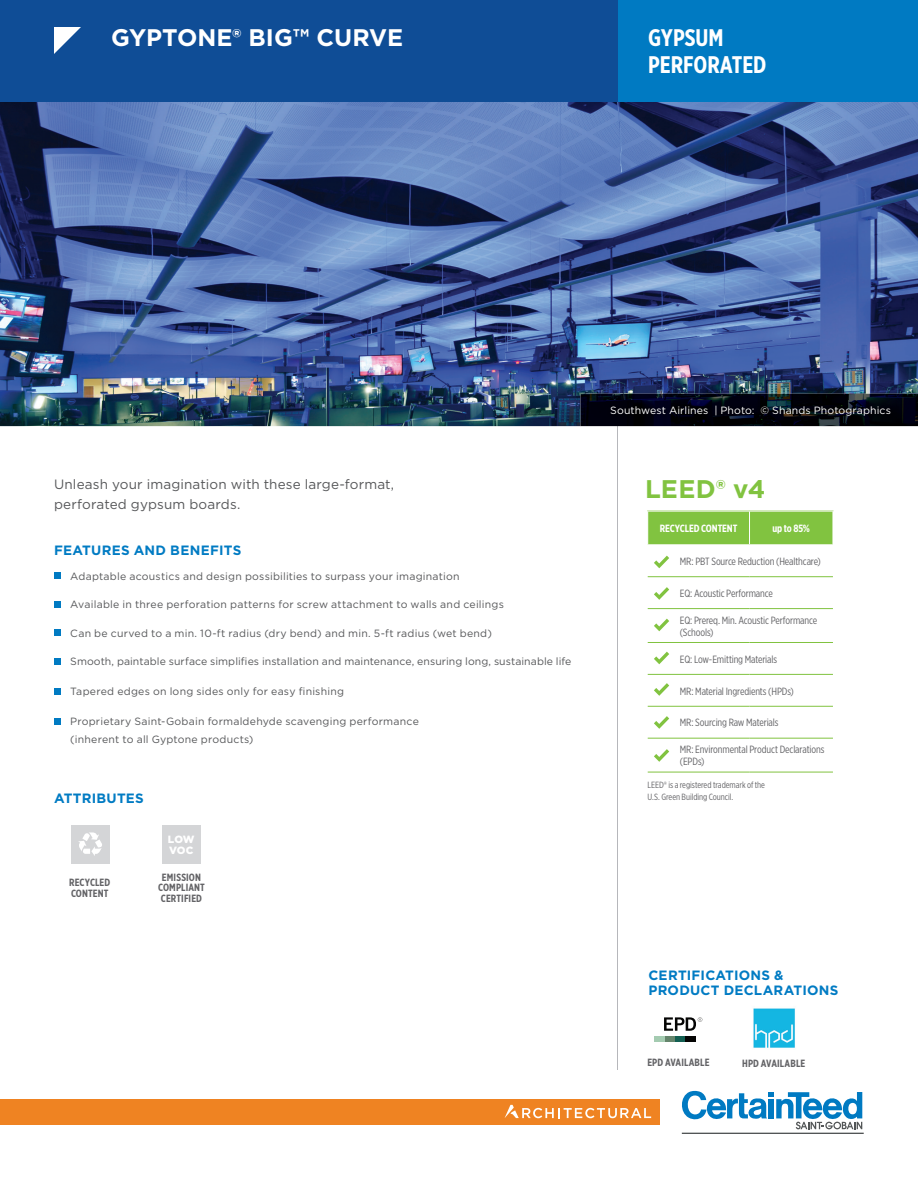
<style>
.page{position:relative;width:918px;height:1188px;background:#fff}
.page>*{position:absolute;margin:0;border:0;box-sizing:border-box;transform-origin:0 0}
.t1{font:700 25.5px "Gotham";letter-spacing:.005em;color:#81c340}
.t2{font:700 24px "Gotham";color:#fff}
.t3{font:700 24px/27px "Gotham X Narrow";color:#fff}
.t4{font:13.5px/19.5px "Gotham";letter-spacing:.01em;color:#57585a}
.t5{font:700 13.5px/15px "Gotham";letter-spacing:.015em;color:#007bc3}
.t6{font:10.5px/18px "Gotham";letter-spacing:.02em;color:#57585a}
.t7{font:10.5px/12px "Gotham X Narrow";letter-spacing:-.01em;color:#636366}
.t8{font:700 10.5px/10.5px "Gotham X Narrow";letter-spacing:.01em;color:#636366}
.t9{font:10.5px "Gotham";letter-spacing:.01em;color:#fff}
.t10{font:700 10.5px "Gotham X Narrow";letter-spacing:-.01em;color:#fff}
.t11{font:900 10.5px/10.5px "Gotham";letter-spacing:-.01em;color:#fff}
.t12{font:9px "Gotham X Narrow";letter-spacing:-.005em;color:#636366}
</style>
<div class="page">
<hr style="left:618px;top:426px;width:1px;height:644px;background:#b6b7bb">
<img style="left:0;top:101px;width:918px;height:325px">
<div style="left:0;top:0;width:618px;height:101px;background:#0f4d96"></div>
<div style="left:618px;top:0;width:300px;height:101px;background:#007ac2"></div>
<svg style="left:54px;top:27px;width:27px;height:27px"></svg>
<div style="left:54px;top:573px;width:7px;height:6px;background:#007ac2"></div>
<div style="left:54px;top:601px;width:7px;height:7px;background:#007ac2"></div>
<svg style="left:682px;top:1090px;width:180px;height:39px"></svg>
<hr style="left:682px;top:1133px;width:182px;height:1px;background:#525556">
<div style="left:0;top:1100px;width:660px;height:25px;background:#ef8322"></div>
<svg style="left:505px;top:1105px;width:146px;height:13px"></svg>
<div style="left:648px;top:512px;width:185px;height:32px;background:#81c340"></div>
<hr style="left:648px;top:576px;width:102px;height:1px;background:#81c340">
<hr style="left:750px;top:576px;width:83px;height:1px;background:#81c340">
<hr style="left:648px;top:608px;width:102px;height:1px;background:#81c340">
<hr style="left:750px;top:608px;width:83px;height:1px;background:#81c340">
<hr style="left:648px;top:642px;width:102px;height:1px;background:#81c340">
<hr style="left:750px;top:642px;width:83px;height:1px;background:#81c340">
<hr style="left:648px;top:674px;width:102px;height:1px;background:#81c340">
<hr style="left:750px;top:674px;width:83px;height:1px;background:#81c340">
<hr style="left:648px;top:706px;width:102px;height:1px;background:#81c340">
<hr style="left:750px;top:706px;width:83px;height:1px;background:#81c340">
<hr style="left:648px;top:738px;width:102px;height:1px;background:#81c340">
<hr style="left:750px;top:738px;width:83px;height:1px;background:#81c340">
<hr style="left:648px;top:772px;width:102px;height:1px;background:#81c340">
<hr style="left:750px;top:772px;width:83px;height:1px;background:#81c340">
<hr style="left:749px;top:511px;width:1px;height:33px;background:#fff">
<svg style="left:654px;top:556px;width:15px;height:12px"></svg>
<svg style="left:654px;top:587px;width:15px;height:13px"></svg>
<svg style="left:654px;top:619px;width:15px;height:12px"></svg>
<div style="left:54px;top:630px;width:7px;height:6px;background:#007ac2"></div>
<div style="left:54px;top:658px;width:7px;height:7px;background:#007ac2"></div>
<svg style="left:654px;top:652px;width:15px;height:12px"></svg>
<svg style="left:654px;top:683px;width:15px;height:13px"></svg>
<svg style="left:654px;top:716px;width:15px;height:13px"></svg>
<svg style="left:654px;top:749px;width:15px;height:13px"></svg>
<div style="left:54px;top:688px;width:7px;height:7px;background:#007ac2"></div>
<div style="left:54px;top:718px;width:7px;height:7px;background:#007ac2"></div>
<img style="left:580px;top:394px;width:338px;height:32px">
<img style="left:606px;top:401px;width:291px;height:21px">
<div style="left:71px;top:825px;width:39px;height:39px;background:#d4d5d7"></div>
<svg style="left:78px;top:832px;width:24px;height:24px"></svg>
<div style="left:162px;top:825px;width:39px;height:39px;background:#d4d5d7"></div>
<div style="left:675px;top:1036px;width:10px;height:5px;background:#135f52"></div>
<div style="left:664px;top:1036px;width:11px;height:5px;background:#65856c"></div>
<div style="left:654px;top:1036px;width:10px;height:5px;background:#a4cbb1"></div>
<div style="left:685px;top:1036px;width:11px;height:5px;background:#050504"></div>
<svg style="left:664px;top:1017px;width:38px;height:14px"></svg>
<img style="left:753px;top:1008px;width:42px;height:40px">
<h2 class="t2" style="left:111px;top:22px;width:294px">GYPTONE® BIG™ CURVE</h2>
<h2 class="t3" style="left:648px;top:24px;width:120px">GYPSUM<br>PERFORATED</h2>
<p class="t9" style="left:610px;top:403px;width:282px">Southwest Airlines | Photo: © Shands Photographics</p>
<p class="t4" style="left:54px;top:474px;width:342px">Unleash your imagination with these large-format, perforated gypsum boards.</p>
<h1 class="t1" style="left:645px;top:473px;width:122px">LEED® v4</h1>
<p class="t10" style="left:660px;top:522px;width:79px">RECYCLED CONTENT</p>
<p class="t10" style="left:772px;top:522px;width:39px">up to 85%</p>
<p class="t7" style="left:680px;top:555px;width:143px">MR: PBT Source Reduction (Healthcare)</p>
<p class="t7" style="left:680px;top:587px;width:94px">EQ: Acoustic Performance</p>
<p class="t7" style="left:680px;top:614px;width:139px">EQ: Prereq. Min. Acoustic Performance (Schools)</p>
<p class="t7" style="left:680px;top:653px;width:99px">EQ: Low-Emitting Materials</p>
<p class="t7" style="left:680px;top:685px;width:116px">MR: Material Ingredients (HPDs)</p>
<p class="t7" style="left:680px;top:717px;width:100px">MR: Sourcing Raw Materials</p>
<p class="t7" style="left:680px;top:743px;width:146px">MR: Environmental Product Declarations (EPDs)</p>
<p class="t5" style="left:54px;top:543px;width:189px">FEATURES AND BENEFITS</p>
<p class="t6" style="left:70px;top:567px;width:391px">Adaptable acoustics and design possibilities to surpass your imagination</p>
<p class="t6" style="left:70px;top:595px;width:435px">Available in three perforation patterns for screw attachment to walls and ceilings</p>
<p class="t6" style="left:70px;top:624px;width:423px">Can be curved to a min. 10-ft radius (dry bend) and min. 5-ft radius (wet bend)</p>
<p class="t6" style="left:70px;top:652px;width:503px">Smooth, paintable surface simplifies installation and maintenance, ensuring long, sustainable life</p>
<p class="t6" style="left:70px;top:682px;width:275px">Tapered edges on long sides only for easy finishing</p>
<p class="t6" style="left:70px;top:712px;width:350px">Proprietary Saint-Gobain formaldehyde scavenging performance (inherent to all Gyptone products)</p>
<p class="t12" style="left:648px;top:779px;width:119px">LEED® is a registered trademark of the</p>
<p class="t5" style="left:54px;top:791px;width:91px">ATTRIBUTES</p>
<p class="t12" style="left:648px;top:791px;width:87px">U.S. Green Building Council.</p>
<p class="t8" style="left:69px;top:877px;width:43px">RECYCLED<br>CONTENT</p>
<p class="t11" style="left:168px;top:834px;width:28px">LOW<br>VOC</p>
<p class="t8" style="left:158px;top:872px;width:48px;text-align:center">EMISSION<br>COMPLIANT<br>CERTIFIED</p>
<p class="t5" style="left:649px;top:967px;width:191px">CERTIFICATIONS &amp;<br>PRODUCT DECLARATIONS</p>
<p class="t8" style="left:647px;top:1057px;width:64px">EPD AVAILABLE</p>
<p class="t8" style="left:742px;top:1057px;width:65px">HPD AVAILABLE</p>
</div>
